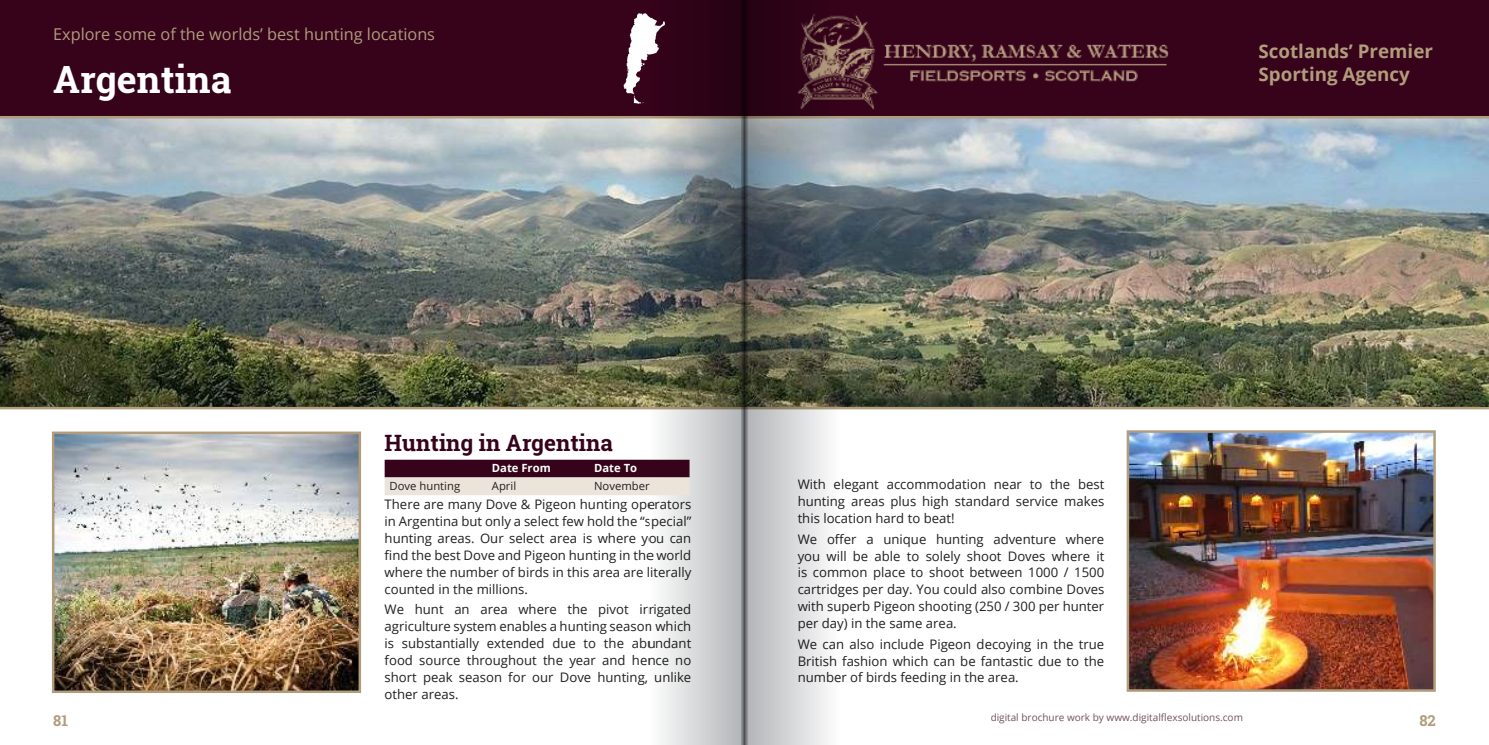
<style>
.page{position:relative;width:1489px;height:745px;background:#fff}
.page>*{position:absolute;margin:0;border:0;box-sizing:border-box;transform-origin:0 0}
.t1{font:700 37.5px "Roboto Slab";color:#fff}
.t2{font:700 22.5px "Roboto Slab";color:#36031b}
.t3{font:700 18.75px/22.5px "Open Sans";color:#b19c7c}
.t4{font:16.25px "Open Sans";color:#b19c7c}
.t5{font:700 15px "Roboto Slab";color:#b19c7c}
.t6{font:13.12px/16.9px "Open Sans";color:#221f1f;text-align:justify}
.t7{font:11.25px "Open Sans";color:#221f1f}
.t8{font:700 11.25px "Open Sans";color:#fff}
.t9{font:10px "Open Sans";color:#36031b}
</style>
<div class="page">
<div style="left:0;top:0;width:1488px;height:117px;background:#36031b"></div>
<img style="left:839px;top:15px;width:329px;height:95px">
<img style="left:0;top:116px;width:1488px;height:293px">
<svg style="left:623px;top:13px;width:26px;height:91px"></svg>
<img style="left:1130px;top:434px;width:301px;height:253px">
<div style="left:1126px;top:430px;width:309px;height:261px;border:3px solid #b19c7c"></div>
<img style="left:649px;top:0;width:190px;height:744px">
<img style="left:741px;top:0;width:7px;height:744px">
<img style="left:56px;top:435px;width:301px;height:253px">
<div style="left:52px;top:431px;width:309px;height:261px;border:3px solid #b19c7c"></div>
<svg style="left:384px;top:459px;width:305px;height:36px;background:#93777e"></svg>
<p class="t4" style="left:53px;top:27px;width:383px">Explore some of the worlds’ best hunting locations</p>
<h1 class="t1" style="left:53px;top:64px;width:180px">Argentina</h1>
<h2 class="t2" style="left:384px;top:434px;width:229px">Hunting in Argentina</h2>
<p class="t8" style="left:492px;top:463px;width:60px">Date From</p>
<p class="t8" style="left:594px;top:463px;width:45px">Date To</p>
<p class="t7" style="left:389px;top:477px;width:72px">Dove hunting</p>
<p class="t7" style="left:492px;top:477px;width:26px">April</p>
<p class="t7" style="left:594px;top:477px;width:57px">November</p>
<p class="t6" style="left:384px;top:495px;width:308px">There are many Dove &amp; Pigeon hunting operators in Argentina but only a select few hold the “special” hunting areas. Our select area is where you can find the best Dove and Pigeon hunting in the world where the number of birds in this area are literally counted in the millions.</p>
<p class="t6" style="left:384px;top:600px;width:308px">We hunt an area where the pivot irrigated agriculture system enables a hunting season which is substantially extended due to the abundant food source throughout the year and hence no short peak season for our Dove hunting, unlike other areas.</p>
<p class="t6" style="left:797px;top:475px;width:308px">With elegant accommodation near to the best hunting areas plus high standard service makes this location hard to beat!</p>
<p class="t6" style="left:797px;top:529px;width:308px">We offer a unique hunting adventure where you will be able to solely shoot Doves where it is common place to shoot between 1000 / 1500 cartridges per day. You could also combine Doves with superb Pigeon shooting (250 / 300 per hunter per day) in the same area.</p>
<p class="t6" style="left:797px;top:634px;width:308px">We can also include Pigeon decoying in the true British fashion which can be fantastic due to the number of birds feeding in the area.</p>
<h3 class="t3" style="left:1258px;top:42px;width:176px">Scotlands’ Premier<br>Sporting Agency</h3>
<p class="t9" style="left:990px;top:709px;width:254px">digital brochure work by www.digitalflexsolutions.com</p>
<p class="t5" style="left:53px;top:714px;width:16px">81</p>
<p class="t5" style="left:1419px;top:714px;width:18px">82</p>
</div>
